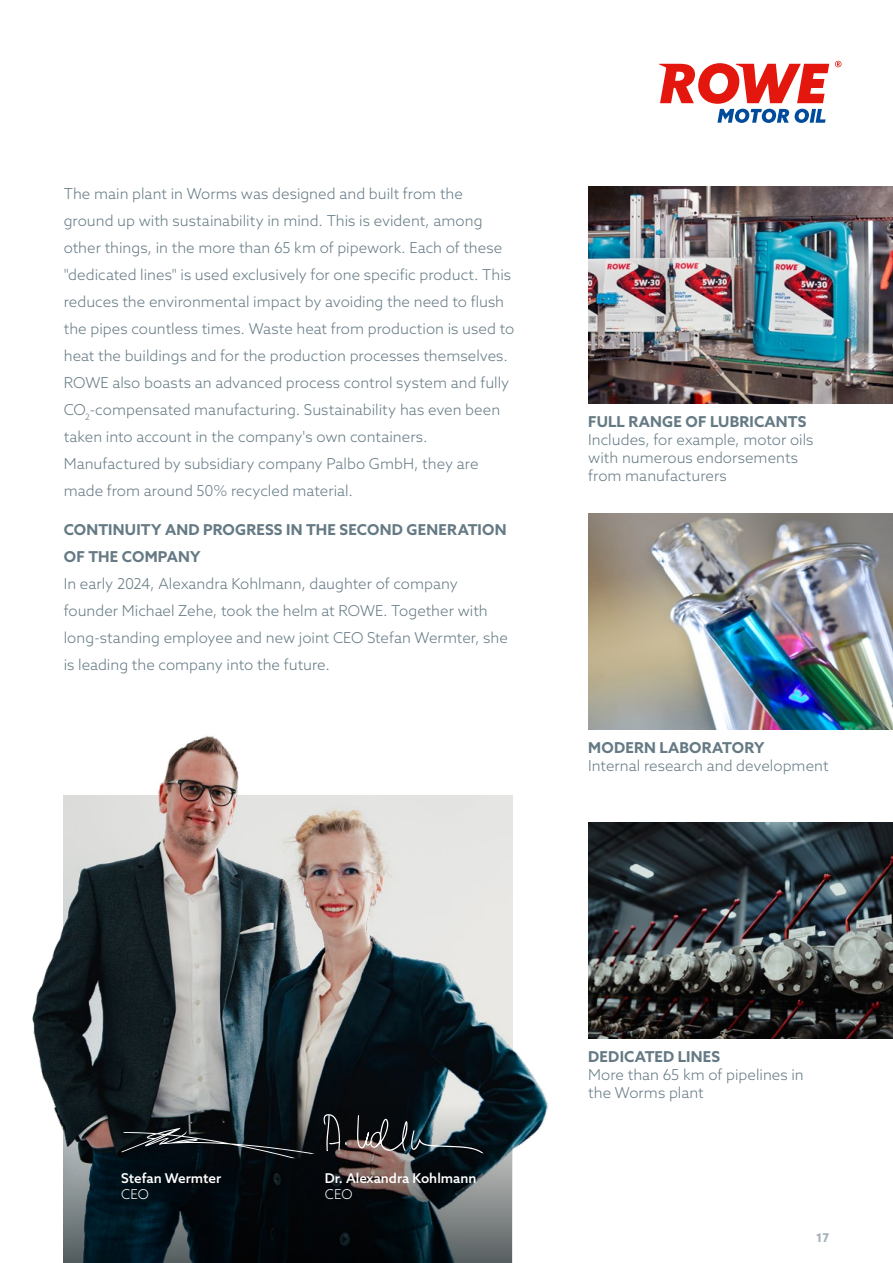
<style>
.page{position:relative;width:893px;height:1263px;background:#fff}
.page>*{position:absolute;margin:0;border:0;box-sizing:border-box;transform-origin:0 0}
.t1{font:300 15px/27px "Azo Sans";color:#657a84}
.t2{font:700 15px/27px "Azo Sans";letter-spacing:.015em;color:#657a84}
.t3{font:500 13.5px "Azo Sans";color:#fff}
.t4{font:300 13.5px "Azo Sans";color:#fff}
.t5{font:700 12px "Azo Sans";color:#9fafb9}
</style>
<div class="page">
<img style="left:32px;top:735px;width:516px;height:528px">
<img style="left:588px;top:187px;width:305px;height:216px">
<img style="left:588px;top:514px;width:305px;height:216px">
<img style="left:588px;top:822px;width:305px;height:216px">
<svg style="left:64px;top:1104px;width:448px;height:159px;background:#21292d"></svg>
<svg style="left:121px;top:1128px;width:195px;height:30px;background:#1f2529"></svg>
<svg style="left:324px;top:1114px;width:24px;height:38px"></svg>
<img style="left:357px;top:1114px;width:128px;height:40px">
<svg style="left:659px;top:63px;width:170px;height:60px"></svg>
<svg style="left:835px;top:61px;width:6px;height:6px"></svg>
<p class="t1" style="left:64px;top:180px;width:452px">The main plant in Worms was designed and built from the ground up with sustainability in mind. This is evident, among other things, in the more than 65 km of pipework. Each of these "dedicated lines" is used exclusively for one specific product. This reduces the environmental impact by avoiding the need to flush the pipes countless times. Waste heat from production is used to heat the buildings and for the production processes themselves.<br>ROWE also boasts an advanced process control system and fully CO<sub>2</sub>-compensated manufacturing. Sustainability has even been taken into account in the company's own containers.<br>Manufactured by subsidiary company Palbo GmbH, they are made from around 50% recycled material.</p>
<p class="t2" style="left:64px;top:516px;width:444px">CONTINUITY AND PROGRESS IN THE SECOND GENERATION<br>OF THE COMPANY</p>
<p class="t1" style="left:64px;top:570px;width:446px">In early 2024, Alexandra Kohlmann, daughter of company founder Michael Zehe, took the helm at ROWE. Together with long-standing employee and new joint CEO Stefan Wermter, she is leading the company into the future.</p>
<p class="t2" style="left:588px;top:407px;width:220px">FULL RANGE OF LUBRICANTS</p>
<p class="t1" style="left:588px;top:430px;width:227px;line-height:18px">Includes, for example, motor oils with numerous endorsements from manufacturers</p>
<p class="t2" style="left:588px;top:734px;width:178px">MODERN LABORATORY</p>
<p class="t1" style="left:588px;top:752px;width:242px">Internal research and development</p>
<p class="t3" style="left:121px;top:1169px;width:102px">Stefan Wermter</p>
<p class="t4" style="left:121px;top:1185px;width:29px">CEO</p>
<p class="t3" style="left:325px;top:1169px;width:153px">Dr. Alexandra Kohlmann</p>
<p class="t4" style="left:325px;top:1185px;width:29px">CEO</p>
<p class="t2" style="left:588px;top:1043px;width:133px">DEDICATED LINES</p>
<p class="t1" style="left:588px;top:1065px;width:217px;line-height:18px">More than 65 km of pipelines in the Worms plant</p>
<p class="t5" style="left:816px;top:1229px;width:15px">17</p>
</div>
